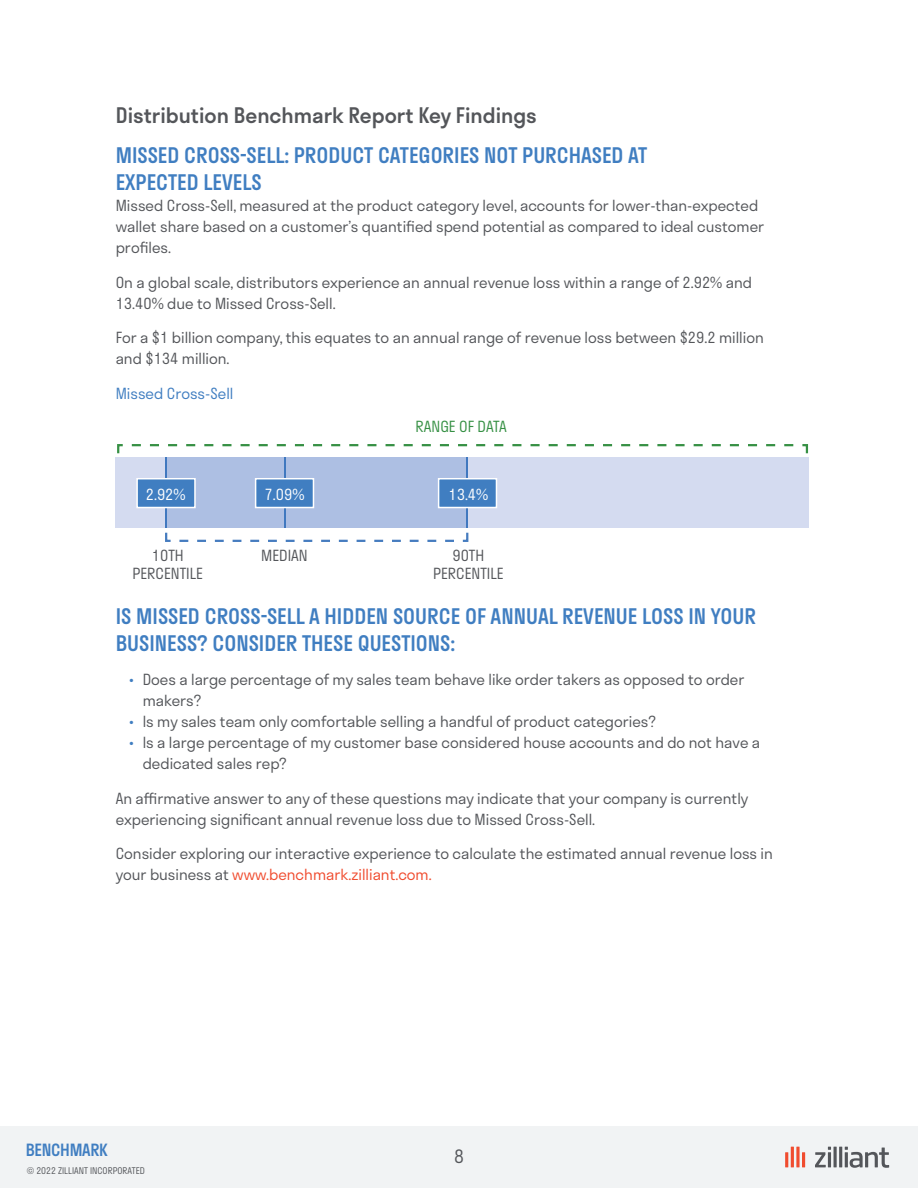
<style>
.page{position:relative;width:918px;height:1188px;background:#fff}
.page>*{position:absolute;margin:0;border:0;box-sizing:border-box;transform-origin:0 0}
.t1{font:500 21px/27px "Stratos";color:#407ec1}
.t2{font:500 21px "Stratos";color:#54565a}
.t3{font:300 18px "Stratos";color:#54565a}
.t4{font:500 16.5px "Stratos";letter-spacing:-.02em;color:#407ec1}
.t5{font:300 15px/21px "Stratos";color:#54565a}
.t6{font:300 15px "Stratos";color:#407ec1}
.t7{font:300 15px "Stratos";color:#fff}
.t8{font:300 15px "Stratos";color:#369044}
.t9{font:300 9px "Stratos";color:#54565a}
.s1{color:#407ec1}
.s2{color:#f04c2f}
</style>
<div class="page">
<div style="left:116px;top:457px;width:693px;height:71px;background:#d4dbf0"></div>
<div style="left:167px;top:457px;width:300px;height:71px;background:#adbfe3"></div>
<hr style="left:166px;top:457px;width:1px;height:71px;background:#4078bf">
<hr style="left:284px;top:457px;width:1px;height:71px;background:#4078bf">
<hr style="left:467px;top:457px;width:1px;height:71px;background:#4078bf">
<svg style="left:117px;top:444px;width:692px;height:10px"></svg>
<svg style="left:165px;top:532px;width:304px;height:10px"></svg>
<div style="left:438px;top:478px;width:59px;height:30px;background:#407ec1;border:2px solid #fff"></div>
<div style="left:255px;top:478px;width:59px;height:30px;background:#407ec1;border:2px solid #fff"></div>
<div style="left:136px;top:478px;width:60px;height:30px;background:#407ec1;border:2px solid #fff"></div>
<div style="left:0;top:1126px;width:918px;height:62px;background:#f1f3f4"></div>
<hr style="left:834px;top:1147px;width:3px;height:20px;background:#54565a">
<hr style="left:839px;top:1147px;width:3px;height:20px;background:#54565a">
<hr style="left:791px;top:1147px;width:3px;height:20px;background:#f04c2f">
<svg style="left:796px;top:1147px;width:4px;height:20px"></svg>
<hr style="left:802px;top:1152px;width:3px;height:15px;background:#f04c2f">
<hr style="left:785px;top:1152px;width:3px;height:15px;background:#f04c2f">
<svg style="left:845px;top:1147px;width:44px;height:21px"></svg>
<svg style="left:815px;top:1147px;width:16px;height:20px"></svg>
<h1 class="t2" style="left:116px;top:98px;width:423px">Distribution Benchmark Report Key Findings</h1>
<h1 class="t1" style="left:116px;top:142px;width:533px">MISSED CROSS-SELL: PRODUCT CATEGORIES NOT PURCHASED AT<br>EXPECTED LEVELS</h1>
<p class="t5" style="left:116px;top:195px;width:650px">Missed Cross-Sell, measured at the product category level, accounts for lower-than-expected wallet share based on a customer’s quantified spend potential as compared to ideal customer profiles.</p>
<p class="t5" style="left:116px;top:271px;width:638px">On a global scale, distributors experience an annual revenue loss within a range of 2.92% and<br>13.40% due to Missed Cross-Sell.</p>
<p class="t5" style="left:116px;top:327px;width:650px">For a $1 billion company, this equates to an annual range of revenue loss between $29.2 million and $134 million.</p>
<p class="t6" style="left:116px;top:381px;width:119px">Missed Cross-Sell</p>
<p class="t8" style="left:416px;top:414px;width:93px">RANGE OF DATA</p>
<p class="t7" style="left:146px;top:482px;width:41px">2.92%</p>
<p class="t7" style="left:265px;top:482px;width:41px">7.09%</p>
<p class="t7" style="left:449px;top:482px;width:41px">13.4%</p>
<p class="t5" style="left:132px;top:546px;width:72px;line-height:18px;text-align:center">10TH<br>PERCENTILE</p>
<p class="t5" style="left:261px;top:544px;width:48px">MEDIAN</p>
<p class="t5" style="left:433px;top:546px;width:72px;line-height:18px;text-align:center">90TH<br>PERCENTILE</p>
<h1 class="t1" style="left:116px;top:602px;width:642px">IS MISSED CROSS-SELL A HIDDEN SOURCE OF ANNUAL REVENUE LOSS IN YOUR<br>BUSINESS? CONSIDER THESE QUESTIONS:</h1>
<p class="t5" style="left:143px;top:669px;width:603px;text-indent:-14px"><span class="s1">•</span> Does a large percentage of my sales team behave like order takers as opposed to order makers?</p>
<p class="t5" style="left:129px;top:711px;width:528px"><span class="s1">•</span> Is my sales team only comfortable selling a handful of product categories?</p>
<p class="t5" style="left:143px;top:732px;width:619px;text-indent:-14px"><span class="s1">•</span> Is a large percentage of my customer base considered house accounts and do not have a dedicated sales rep?</p>
<p class="t5" style="left:116px;top:787px;width:634px">An affirmative answer to any of these questions may indicate that your company is currently experiencing significant annual revenue loss due to Missed Cross-Sell.</p>
<p class="t5" style="left:116px;top:843px;width:659px">Consider exploring our interactive experience to calculate the estimated annual revenue loss in your business at <span class="s2">www.benchmark.zilliant.com.</span></p>
<p class="t4" style="left:26px;top:1137px;width:83px">BENCHMARK</p>
<p class="t3" style="left:454px;top:1142px;width:11px">8</p>
<p class="t9" style="left:27px;top:1163px;width:120px">© 2022 ZILLIANT INCORPORATED</p>
</div>
